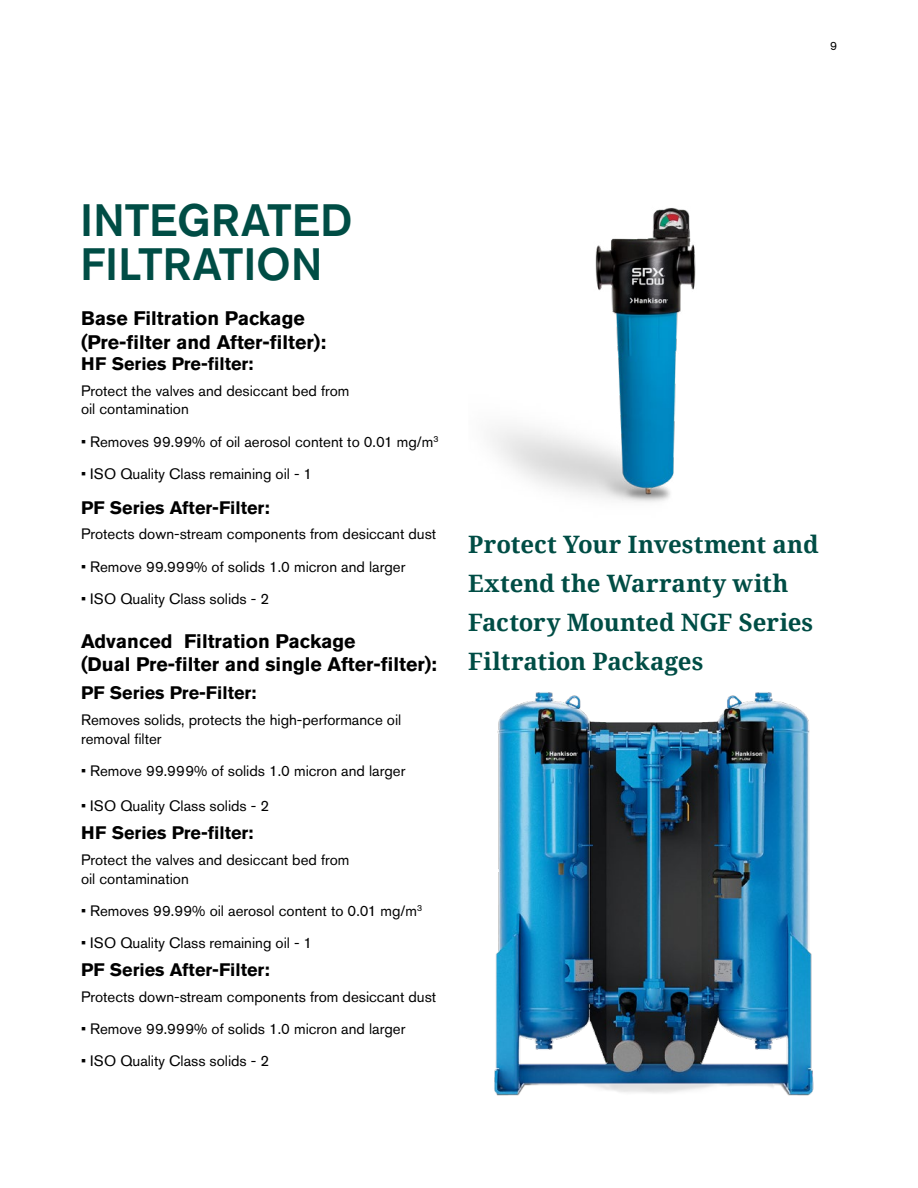
<style>
.page{position:relative;width:918px;height:1188px;background:#fff}
.page>*{position:absolute;margin:0;border:0;box-sizing:border-box;transform-origin:0 0}
.Page_Title__Akzidenz{font:500 45px/43.5px "Akzidenz Grotesk Pro";letter-spacing:-.005em;color:#004d45}
.Call-out_Large__Noto{font:700 24px/39px "Noto Serif";color:#004d45}
.t1{font:700 19.5px/23.4px "Akzidenz Grotesk Pro";color:#000}
.t2{font:700 18px "Akzidenz Grotesk Pro";color:#000}
.t3{font:15px/18.8px "Akzidenz Grotesk Pro";color:#000}
.Page_Numbers__Akzide{font:12px "Akzidenz Grotesk Pro";color:#000}
</style>
<div class="page">
<img style="left:491px;top:208px;width:205px;height:294px">
<img style="left:494px;top:692px;width:320px;height:404px">
<p class="Page_Numbers__Akzide" style="left:830px;top:38px;width:8px">9</p>
<p class="Page_Title__Akzidenz" style="left:80px;top:198px;width:273px">INTEGRATED<br>FILTRATION</p>
<p class="t1" style="left:81px;top:306px;width:247px">Base Filtration Package (Pre-filter and After-filter):</p>
<p class="t2" style="left:81px;top:352px;width:174px">HF Series Pre-filter:</p>
<p class="t3" style="left:81px;top:381px;width:270px">Protect the valves and desiccant bed from oil contamination</p>
<p class="t3" style="left:81px;top:432px;width:359px">• Removes 99.99% of oil aerosol content to 0.01 mg/m<sup>3</sup></p>
<p class="t3" style="left:81px;top:464px;width:233px">• ISO Quality Class remaining oil - 1</p>
<p class="t2" style="left:81px;top:496px;width:190px">PF Series After-Filter:</p>
<p class="t3" style="left:81px;top:525px;width:357px">Protects down-stream components from desiccant dust</p>
<p class="t3" style="left:81px;top:557px;width:326px">• Remove 99.999% of solids 1.0 micron and larger</p>
<p class="t3" style="left:81px;top:589px;width:190px">• ISO Quality Class solids - 2</p>
<p class="t1" style="left:81px;top:629px;width:357px">Advanced Filtration Package<br>(Dual Pre-filter and single After-filter):</p>
<p class="t2" style="left:81px;top:681px;width:177px">PF Series Pre-Filter:</p>
<p class="t3" style="left:81px;top:710px;width:322px">Removes solids, protects the high-performance oil removal filter</p>
<p class="t3" style="left:81px;top:761px;width:326px">• Remove 99.999% of solids 1.0 micron and larger</p>
<p class="t3" style="left:81px;top:796px;width:190px">• ISO Quality Class solids - 2</p>
<p class="t2" style="left:81px;top:821px;width:174px">HF Series Pre-filter:</p>
<p class="t3" style="left:81px;top:850px;width:270px">Protect the valves and desiccant bed from oil contamination</p>
<p class="t3" style="left:81px;top:901px;width:343px">• Removes 99.99% oil aerosol content to 0.01 mg/m<sup>3</sup></p>
<p class="t3" style="left:81px;top:933px;width:233px">• ISO Quality Class remaining oil - 1</p>
<p class="t2" style="left:81px;top:958px;width:190px">PF Series After-Filter:</p>
<p class="t3" style="left:81px;top:987px;width:357px">Protects down-stream components from desiccant dust</p>
<p class="t3" style="left:81px;top:1020px;width:326px">• Remove 99.999% of solids 1.0 micron and larger</p>
<p class="t3" style="left:81px;top:1052px;width:190px">• ISO Quality Class solids - 2</p>
<p class="Call-out_Large__Noto" style="left:468px;top:524px;width:352px">Protect Your Investment and<br>Extend the Warranty with<br>Factory Mounted NGF Series<br>Filtration Packages</p>
</div>
